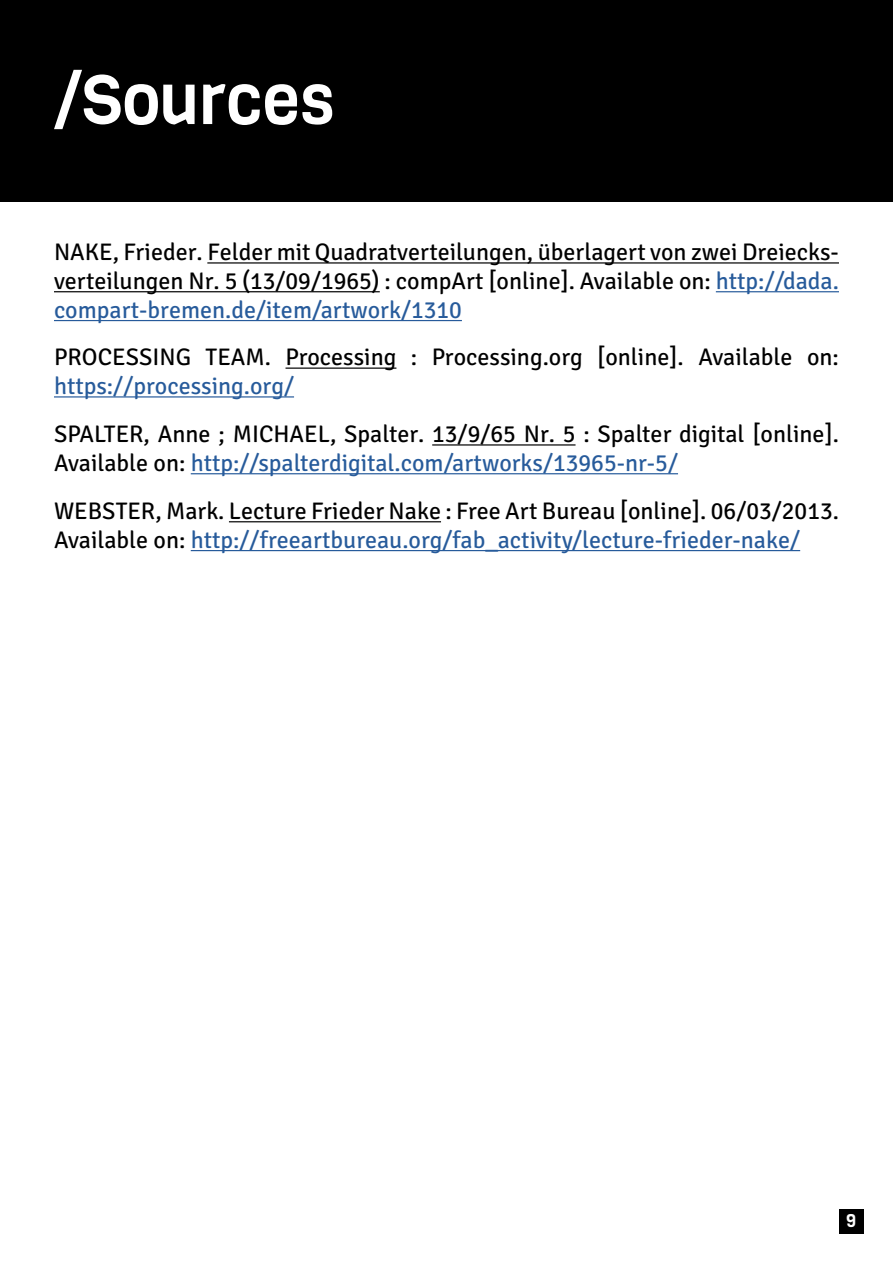
<style>
.page{position:relative;width:893px;height:1263px;background:#fff}
.page>*{position:absolute;margin:0;border:0;box-sizing:border-box;transform-origin:0 0}
.Titre_partie{font:69px "Viga";color:#fff}
.Style_de_paragraphe{font:24px/28.8px "Signika Negative";color:#000}
.t1{font:18px "Viga";color:#fff}
.s1{color:#275b9b}
</style>
<div class="page">
<div style="left:839px;top:1209px;width:24px;height:24px;background:#000"></div>
<div style="left:0;top:0;width:893px;height:201px;background:#000"></div>
<hr style="left:207px;top:262px;width:632px;height:2px;background:#000">
<hr style="left:54px;top:291px;width:326px;height:1px;background:#000">
<hr style="left:716px;top:291px;width:123px;height:1px;background:#275b9b">
<hr style="left:54px;top:320px;width:408px;height:1px;background:#275b9b">
<hr style="left:229px;top:521px;width:212px;height:1px;background:#000">
<hr style="left:191px;top:550px;width:609px;height:1px;background:#275b9b">
<hr style="left:432px;top:444px;width:143px;height:2px;background:#000">
<hr style="left:191px;top:473px;width:487px;height:1px;background:#275b9b">
<hr style="left:285px;top:367px;width:111px;height:2px;background:#000">
<hr style="left:54px;top:396px;width:240px;height:1px;background:#275b9b">
<p class="Titre_partie" style="left:54px;top:54px;width:282px">/Sources</p>
<p class="Style_de_paragraphe" style="left:54px;top:238px;width:786px;text-align:justify">NAKE, Frieder. Felder mit Quadratverteilungen, überlagert von zwei Dreiecks&shy;verteilungen Nr. 5 (13/09/1965) : compArt [online]. Available on: <span class="s1">http://dada. compart-bremen.de/item/artwork/1310</span></p>
<p class="Style_de_paragraphe" style="left:54px;top:343px;width:786px">PROCESSING TEAM. Processing : Processing.org [online]. Available on: <span class="s1">https://processing.org/</span></p>
<p class="Style_de_paragraphe" style="left:54px;top:420px;width:786px">SPALTER, Anne ; MICHAEL, Spalter. 13/9/65 Nr. 5 : Spalter digital [online].<br>Available on: <span class="s1">http://spalterdigital.com/artworks/13965-nr-5/</span></p>
<p class="Style_de_paragraphe" style="left:54px;top:497px;width:786px">WEBSTER, Mark. Lecture Frieder Nake : Free Art Bureau [online]. 06/03/2013.<br>Available on: <span class="s1">http://freeartbureau.org/fab_activity/lecture-frieder-nake/</span></p>
<p class="t1" style="left:846px;top:1209px;width:11px">9</p>
</div>
